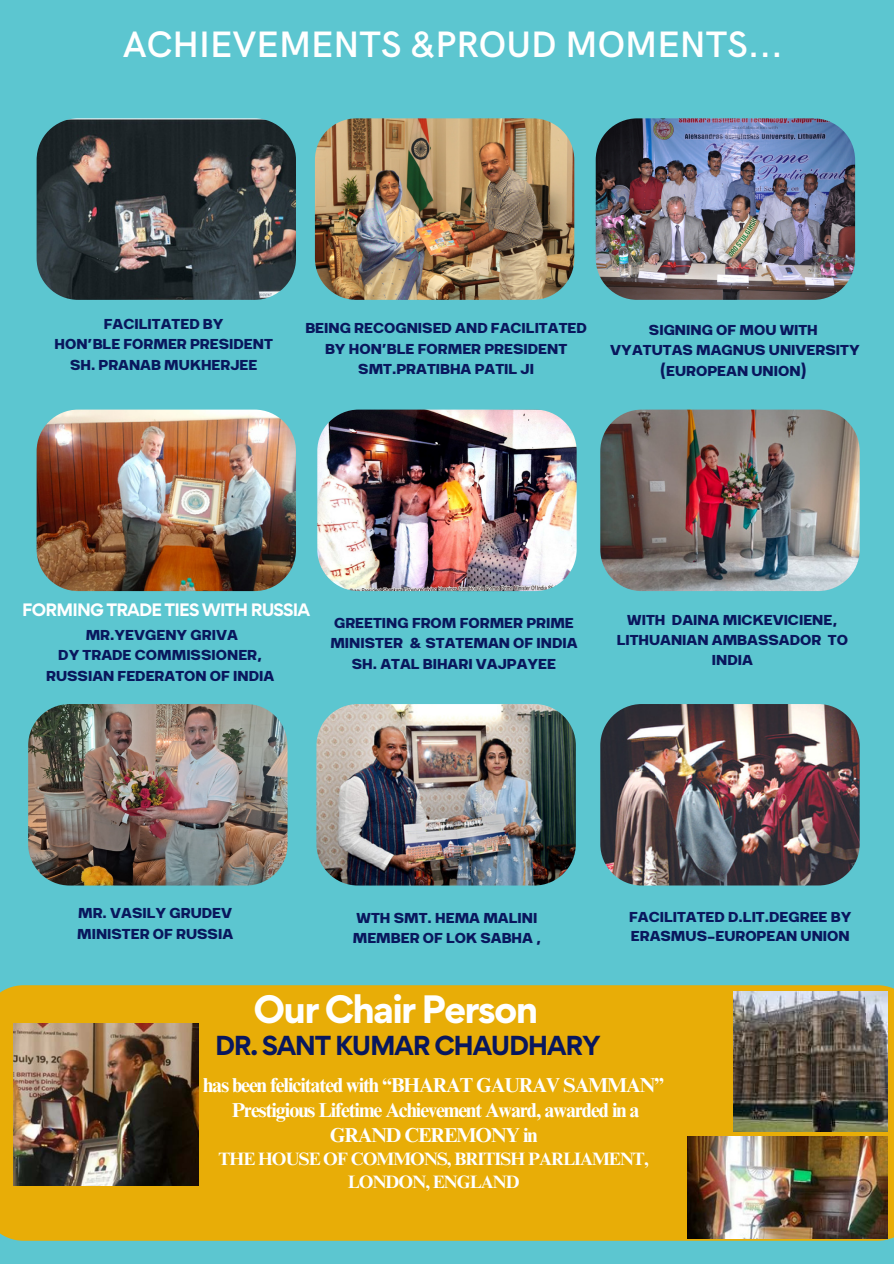
<style>
.page{position:relative;width:894px;height:1264px;background:#fff}
.page>*{position:absolute;margin:0;border:0;box-sizing:border-box;transform-origin:0 0}
.t1{font:600 36.9px "HK Grotesk";color:#fff}
.t2{font:700 35.25px "Gordita";letter-spacing:-.05em;color:#fff}
.t3{font:700 24.45px "Gordita";letter-spacing:-.05em;color:#09175d}
.t4{font:700 20.25px/24.8px "Times NRMT Pro";letter-spacing:-.05em;color:#fff;text-align:center}
.t5{font:700 17.85px/22.5px "Times NRMT Pro";letter-spacing:-.05em;color:#fff;text-align:center}
.t6{font:700 17.1px/20.4px "Breul Grotesk A";color:#09175d;text-align:center}
.t7{font:700 16.05px "Gordita";letter-spacing:-.05em;color:#fff}
</style>
<div class="page">
<div style="left:0;top:0;width:893px;height:1263px;background:#5cc6d0"></div>
<img style="left:316px;top:704px;width:259px;height:181px;border-radius:41px">
<img style="left:315px;top:118px;width:259px;height:182px;border-radius:41px">
<img style="left:37px;top:118px;width:259px;height:182px;border-radius:41px">
<img style="left:37px;top:409px;width:259px;height:182px;border-radius:41px">
<img style="left:600px;top:704px;width:259px;height:181px;border-radius:41px">
<img style="left:595px;top:118px;width:259px;height:182px;border-radius:41px">
<img style="left:600px;top:409px;width:259px;height:182px;border-radius:41px">
<img style="left:317px;top:409px;width:259px;height:182px;border-radius:41px">
<img style="left:28px;top:704px;width:259px;height:181px;border-radius:41px">
<div style="left:0;top:985px;width:893px;height:255px;background:#e8ad07"></div>
<img style="left:14px;top:1023px;width:184px;height:162px">
<img style="left:733px;top:992px;width:154px;height:139px">
<img style="left:687px;top:1136px;width:200px;height:102px">
<p class="t1" style="left:123px;top:24px;width:661px">ACHIEVEMENTS &amp;PROUD MOMENTS...</p>
<p class="t6" style="left:104px;top:312px;width:121px">FACILITATED BY</p>
<p class="t6" style="left:55px;top:332px;width:220px">HON’BLE FORMER PRESIDENT</p>
<p class="t6" style="left:70px;top:353px;width:189px">SH. PRANAB MUKHERJEE</p>
<p class="t6" style="left:305px;top:316px;width:283px">BEING RECOGNISED AND FACILITATED<br>BY HON’BLE FORMER PRESIDENT<br>SMT.PRATIBHA PATIL JI</p>
<p class="t6" style="left:648px;top:318px;width:170px">SIGNING OF MOU WITH</p>
<p class="t6" style="left:610px;top:338px;width:251px">VYATUTAS MAGNUS UNIVERSITY</p>
<p class="t6" style="left:660px;top:358px;width:148px">(EUROPEAN UNION)</p>
<h4 class="t7" style="left:22px;top:598px;width:289px">FORMING TRADE TIES WITH RUSSIA</h4>
<p class="t6" style="left:86px;top:623px;width:154px">MR.YEVGENY GRIVA</p>
<p class="t6" style="left:58px;top:643px;width:205px">DY TRADE COMMISSIONER,</p>
<p class="t6" style="left:46px;top:663px;width:229px">RUSSIAN FEDERATON OF INDIA</p>
<p class="t6" style="left:330px;top:610px;width:249px">GREETING FROM FORMER PRIME<br>MINISTER &amp; STATEMAN OF INDIA<br>SH. ATAL BIHARI VAJPAYEE</p>
<p class="t6" style="left:616px;top:607px;width:233px">WITH DAINA MICKEVICIENE,<br>LITHUANIAN AMBASSADOR TO<br>INDIA</p>
<p class="t6" style="left:78px;top:901px;width:155px">MR. VASILY GRUDEV</p>
<p class="t6" style="left:77px;top:921px;width:157px">MINISTER OF RUSSIA</p>
<p class="t6" style="left:356px;top:905px;width:182px">WTH SMT. HEMA MALINI</p>
<p class="t6" style="left:352px;top:925px;width:190px">MEMBER OF LOK SABHA ,</p>
<p class="t6" style="left:629px;top:905px;width:224px;line-height:19.2px;text-align:left">FACILITATED D.LIT.DEGREE BY<br>ERASMUS-EUROPEAN UNION</p>
<p class="t2" style="left:253px;top:985px;width:286px">Our Chair Person</p>
<h3 class="t3" style="left:215px;top:1029px;width:387px">DR. SANT KUMAR CHAUDHARY</h3>
<h2 class="t4" style="left:203px;top:1075px;width:462px">has been felicitated with “BHARAT GAURAV SAMMAN”<br>Prestigious Lifetime Achievement Award, awarded in a<br>GRAND CEREMONY in</h2>
<h2 class="t5" style="left:218px;top:1150px;width:431px">THE HOUSE OF COMMONS, BRITISH PARLIAMENT,<br>LONDON, ENGLAND</h2>
</div>
